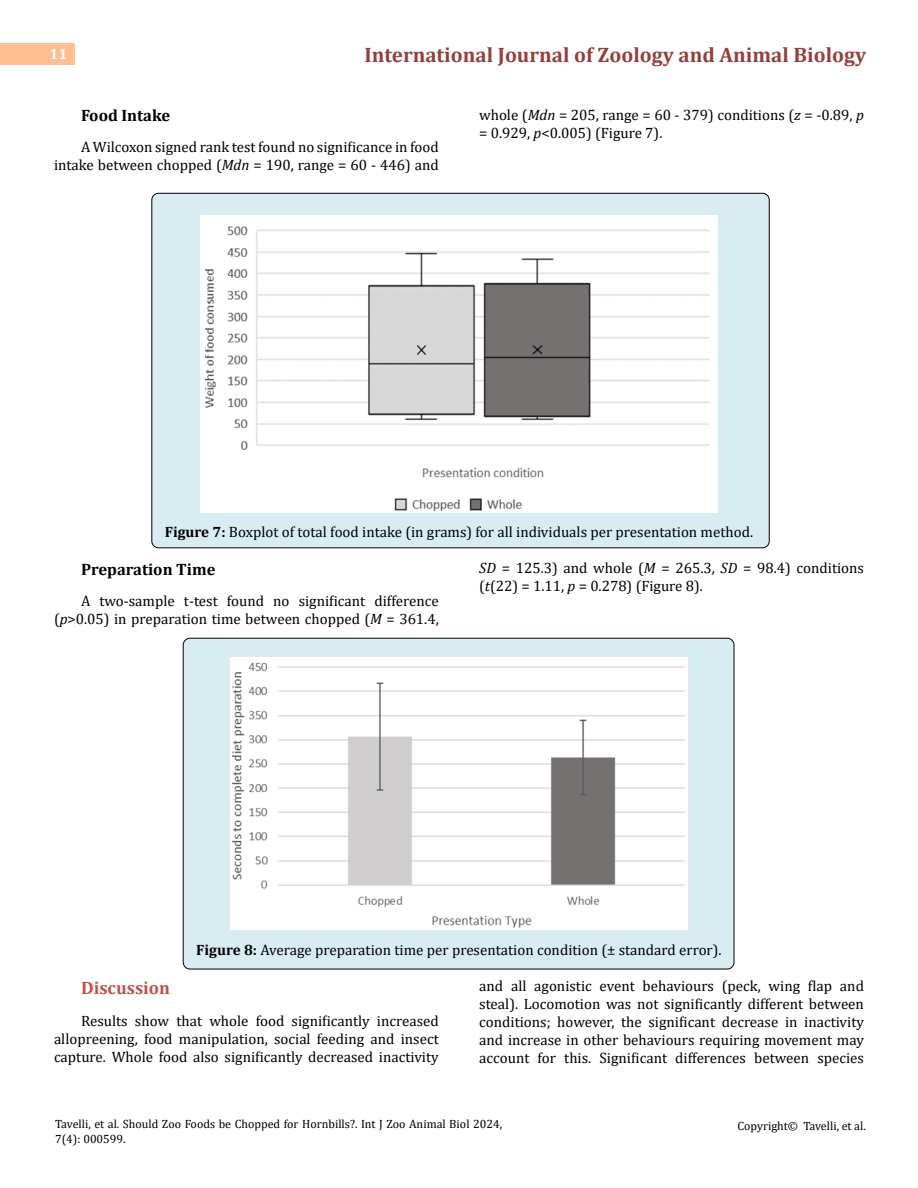
<style>
.page{position:relative;width:918px;height:1188px;background:#fff}
.page>*{position:absolute;margin:0;border:0;box-sizing:border-box;transform-origin:0 0}
.t1{font:700 21px "Cambria";color:#953f3c}
.t2{font:700 18px "Cambria";color:#c0504d}
.t3{font:700 16.5px "Cambria";color:#000}
.t4{font:15px/18px "Cambria";color:#000;text-align:right}
.t5{font:700 15px "Cambria";color:#fff}
.t6{font:12px/14.4px "Cambria";color:#000}
.s1{font-style:italic}
.s2{font-weight:700}
</style>
<div class="page">
<div style="left:0;top:43px;width:75px;height:21px;background:#ffbf91"></div>
<div style="left:152px;top:193px;width:617px;height:355px;background:#d8edf2;border-radius:7px"></div>
<div style="left:183px;top:638px;width:551px;height:331px;background:#d8edf2;border-radius:7px"></div>
<img style="left:201px;top:215px;width:516px;height:297px">
<img style="left:231px;top:657px;width:456px;height:272px">
<p class="t5" style="left:50px;top:44px;width:19px">11</p>
<h1 class="t1" style="left:364px;top:40px;width:503px">International Journal of Zoology and Animal Biology</h1>
<p class="t3" style="left:81px;top:104px;width:91px">Food Intake</p>
<p class="t4" style="left:54px;top:138px;width:386px">A Wilcoxon signed rank test found no significance in food intake between chopped (<span class="s1">Mdn</span> = 190, range = 60 - 446) and</p>
<p class="t4" style="left:479px;top:105px;width:386px;text-align:left">whole (<span class="s1">Mdn</span> = 205, range = 60 - 379) conditions (<span class="s1">z</span> = -0.89, <span class="s1">p </span>= 0.929, <span class="s1">p</span>&lt;0.005) (Figure 7).</p>
<p class="t4" style="left:165px;top:523px;width:590px"><span class="s2">Figure 7:</span> Boxplot of total food intake (in grams) for all individuals per presentation method.</p>
<p class="t3" style="left:81px;top:558px;width:136px">Preparation Time</p>
<p class="t4" style="left:54px;top:592px;width:386px">A two-sample t-test found no significant difference (<span class="s1">p</span>&gt;0.05) in preparation time between chopped (<span class="s1">M</span> = 361.4,</p>
<p class="t4" style="left:479px;top:559px;width:386px;text-align:left"><span class="s1">SD</span> = 125.3) and whole (<span class="s1">M</span> = 265.3, <span class="s1">SD</span> = 98.4) conditions (<span class="s1">t</span>(22) = 1.11, <span class="s1">p</span> = 0.278) (Figure 8).</p>
<p class="t4" style="left:196px;top:941px;width:527px"><span class="s2">Figure 8:</span> Average preparation time per presentation condition (± standard error).</p>
<p class="t2" style="left:81px;top:975px;width:91px">Discussion</p>
<p class="t4" style="left:54px;top:1011px;width:386px;text-align:justify;text-indent:27px">Results show that whole food significantly increased allopreening, food manipulation, social feeding and insect capture. Whole food also significantly decreased inactivity</p>
<p class="t4" style="left:479px;top:977px;width:386px;text-align:justify">and all agonistic event behaviours (peck, wing flap and steal). Locomotion was not significantly different between conditions; however, the significant decrease in inactivity and increase in other behaviours requiring movement may account for this. Significant differences between species</p>
<p class="t6" style="left:55px;top:1117px;width:449px">Tavelli, et al. Should Zoo Foods be Chopped for Hornbills?. Int J Zoo Animal Biol 2024,<br>7(4): 000599.</p>
<p class="t6" style="left:737px;top:1118px;width:130px">Copyright© Tavelli, et al.</p>
</div>
